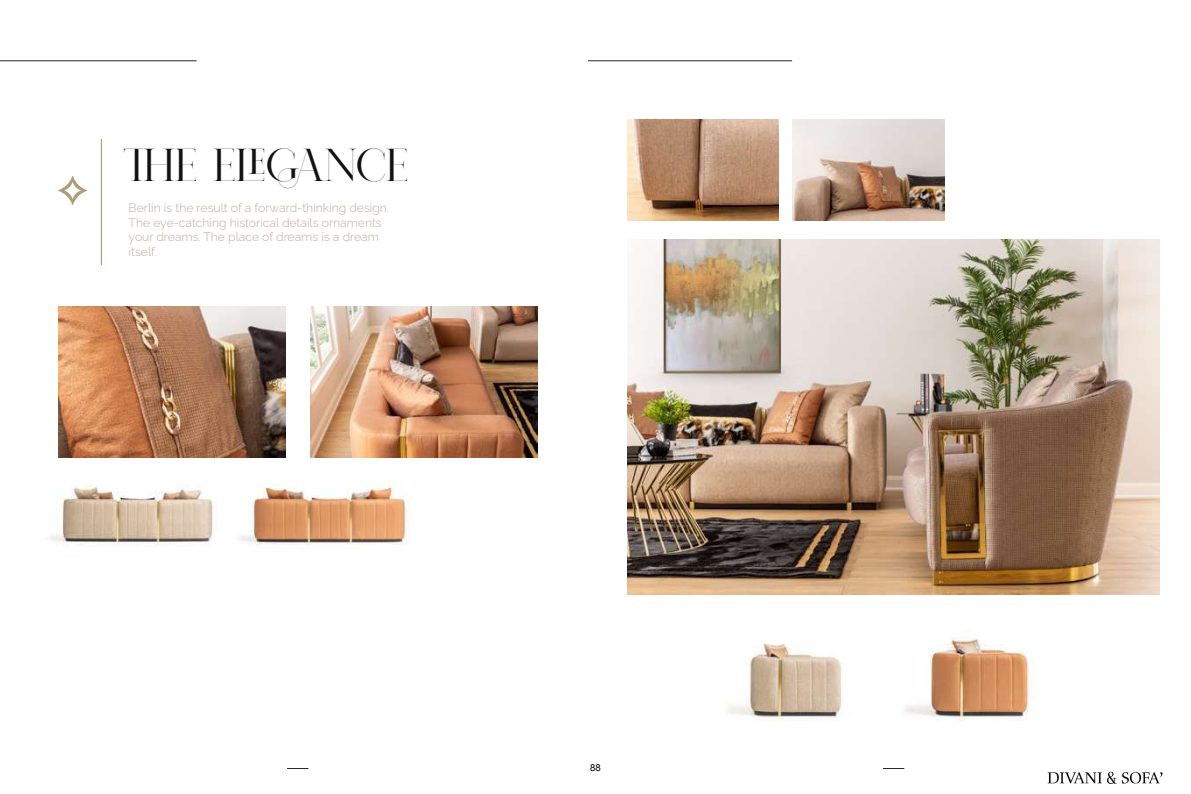
<style>
.page{position:relative;width:1191px;height:794px;background:#fff}
.page>*{position:absolute;margin:0;border:0;box-sizing:border-box;transform-origin:0 0}
.t1{font:46.11px "Nomark";color:#121212}
.t2{font:300 12.25px/14.6px "Raleway";color:#c0ab9a}
.t3{font:9.62px "Arial";color:#000}
</style>
<div class="page">
<svg style="left:287px;top:768px;width:21px;height:1px"></svg>
<svg style="left:883px;top:768px;width:21px;height:1px"></svg>
<hr style="left:101px;top:139px;width:1px;height:126px;background:#af9d79">
<svg style="left:58px;top:176px;width:29px;height:29px"></svg>
<hr style="left:0;top:60px;width:197px;height:1px;background:#2b2823">
<img style="left:50px;top:484px;width:164px;height:63px">
<img style="left:239px;top:482px;width:170px;height:63px">
<img style="left:58px;top:306px;width:227px;height:152px">
<img style="left:310px;top:306px;width:227px;height:152px">
<img style="left:627px;top:239px;width:532px;height:355px">
<hr style="left:588px;top:60px;width:204px;height:1px;background:#2b2823">
<img style="left:726px;top:635px;width:309px;height:87px">
<img style="left:627px;top:119px;width:151px;height:101px">
<img style="left:793px;top:119px;width:151px;height:101px">
<img style="left:1047px;top:771px;width:116px;height:13px">
<h1 class="t1" style="left:124px;top:136px;width:285px">THE ELEGANCE</h1>
<p class="t2" style="left:129px;top:199px;width:262px">Berlin is the result of a forward-thinking design.<br>The eye-catching historical details ornaments your dreams. The place of dreams is a dream itself.</p>
<p class="t3" style="left:590px;top:761px;width:12px">88</p>
</div>
